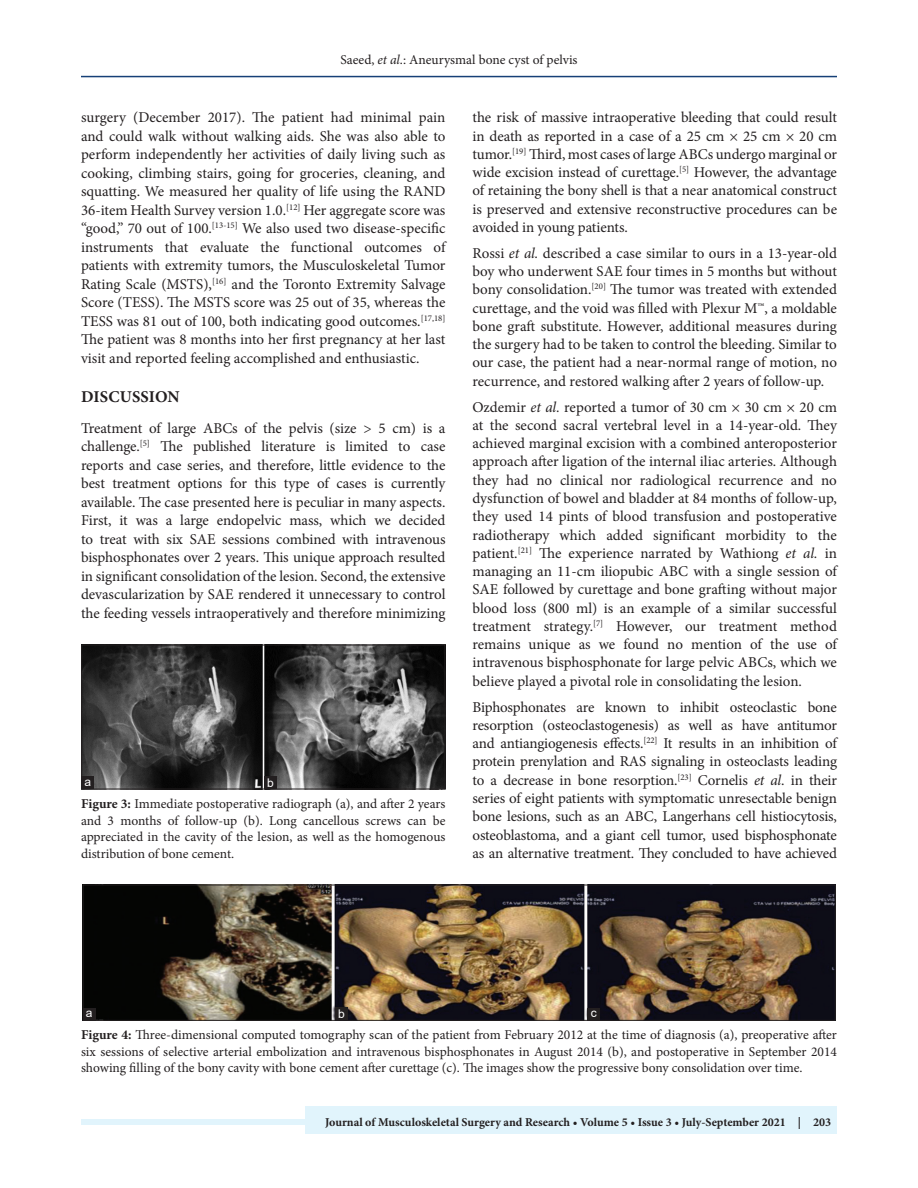
<style>
.page{position:relative;width:918px;height:1188px;background:#fff}
.page>*{position:absolute;margin:0;border:0;box-sizing:border-box;transform-origin:0 0}
.t1{font:700 16.5px "Minion Pro";letter-spacing:.01em;color:#231f20}
.TX{font:15px/18.3px "Minion Pro";letter-spacing:-.005em;color:#231f20;text-align:justify}
.FGC{font:13.5px/16.5px "Minion Pro";letter-spacing:-.005em;color:#231f20;text-align:justify}
.JF{font:700 12px "Minion Pro";color:#231f20}
.LABEL{font:12px "Arial";color:#fff}
.s1{font-style:italic}
.s2{font-weight:700}
</style>
<div class="page">
<hr style="left:81px;top:76px;width:756px;height:1px;background:#164077">
<div style="left:81px;top:1119px;width:756px;height:6px;background:#e1f4fc"></div>
<div style="left:306px;top:1106px;width:531px;height:28px;background:#e1f4fc"></div>
<img style="left:84px;top:647px;width:359px;height:140px">
<div style="left:82px;top:645px;width:363px;height:144px;border:1px solid #231f20"></div>
<div style="left:264px;top:776px;width:13px;height:13px;background:#231f20"></div>
<div style="left:82px;top:776px;width:12px;height:13px;background:#231f20"></div>
<img style="left:85px;top:887px;width:748px;height:132px">
<div style="left:83px;top:885px;width:752px;height:136px;border:1px solid #231f20"></div>
<div style="left:587px;top:1008px;width:13px;height:13px;background:#231f20"></div>
<div style="left:335px;top:1007px;width:13px;height:13px;background:#231f20"></div>
<div style="left:83px;top:1008px;width:13px;height:13px;background:#231f20"></div>
<p class="FGC" style="left:340px;top:51px;width:239px">Saeed, <span class="s1">et al</span>.: Aneurysmal bone cyst of pelvis</p>
<p class="TX" style="left:81px;top:108px;width:366px">surgery (December 2017). The patient had minimal pain and could walk without walking aids. She was also able to perform independently her activities of daily living such as cooking, climbing stairs, going for groceries, cleaning, and squatting. We measured her quality of life using the RAND 36‑item Health Survey version 1.0.<sup>[12]</sup> Her aggregate score was “good,” 70 out of 100.<sup>[13‑15]</sup> We also used two disease‑specific instruments that evaluate the functional outcomes of patients with extremity tumors, the Musculoskeletal Tumor Rating Scale (MSTS),<sup>[16]</sup> and the Toronto Extremity Salvage Score (TESS). The MSTS score was 25 out of 35, whereas the TESS was 81 out of 100, both indicating good outcomes.<sup>[17,18] </sup>The patient was 8 months into her first pregnancy at her last visit and reported feeling accomplished and enthusiastic.</p>
<h1 class="t1" style="left:81px;top:385px;width:100px">DISCUSSION</h1>
<p class="TX" style="left:81px;top:419px;width:366px">Treatment of large ABCs of the pelvis (size &gt; 5 cm) is a challenge.<sup>[5]</sup> The published literature is limited to case reports and case series, and therefore, little evidence to the best treatment options for this type of cases is currently available. The case presented here is peculiar in many aspects.<br>First, it was a large endopelvic mass, which we decided to treat with six SAE sessions combined with intravenous bisphosphonates over 2 years. This unique approach resulted in significant consolidation of the lesion. Second, the extensive devascularization by SAE rendered it unnecessary to control the feeding vessels intraoperatively and therefore minimizing</p>
<p class="LABEL" style="left:85px;top:774px;width:8px">a</p>
<p class="LABEL" style="left:267px;top:775px;width:8px">b</p>
<p class="FGC" style="left:81px;top:796px;width:366px"><span class="s2">Figure 3:</span> Immediate postoperative radiograph (a), and after 2 years and 3 months of follow‑up (b). Long cancellous screws can be appreciated in the cavity of the lesion, as well as the homogenous distribution of bone cement.</p>
<p class="TX" style="left:472px;top:108px;width:366px">the risk of massive intraoperative bleeding that could result in death as reported in a case of a 25 cm × 25 cm × 20 cm tumor.<sup>[19]</sup> Third, most cases of large ABCs undergo marginal or wide excision instead of curettage.<sup>[5]</sup> However, the advantage of retaining the bony shell is that a near anatomical construct is preserved and extensive reconstructive procedures can be avoided in young patients.</p>
<p class="TX" style="left:472px;top:244px;width:366px">Rossi <span class="s1">et al.</span> described a case similar to ours in a 13‑year‑old boy who underwent SAE four times in 5 months but without bony consolidation.<sup>[20]</sup> The tumor was treated with extended curettage, and the void was filled with Plexur M™, a moldable bone graft substitute. However, additional measures during the surgery had to be taken to control the bleeding. Similar to our case, the patient had a near‑normal range of motion, no recurrence, and restored walking after 2 years of follow‑up.</p>
<p class="TX" style="left:472px;top:398px;width:366px">Ozdemir <span class="s1">et al.</span> reported a tumor of 30 cm × 30 cm × 20 cm at the second sacral vertebral level in a 14‑year‑old. They achieved marginal excision with a combined anteroposterior approach after ligation of the internal iliac arteries. Although they had no clinical nor radiological recurrence and no dysfunction of bowel and bladder at 84 months of follow‑up, they used 14 pints of blood transfusion and postoperative radiotherapy which added significant morbidity to the patient.<sup>[21]</sup> The experience narrated by Wathiong <span class="s1">et al.</span> in managing an 11‑cm iliopubic ABC with a single session of SAE followed by curettage and bone grafting without major blood loss (800 ml) is an example of a similar successful treatment strategy.<sup>[7]</sup> However, our treatment method remains unique as we found no mention of the use of intravenous bisphosphonate for large pelvic ABCs, which we believe played a pivotal role in consolidating the lesion.</p>
<p class="TX" style="left:473px;top:698px;width:366px">Biphosphonates are known to inhibit osteoclastic bone resorption (osteoclastogenesis) as well as have antitumor and antiangiogenesis effects.<sup>[22]</sup> It results in an inhibition of protein prenylation and RAS signaling in osteoclasts leading to a decrease in bone resorption.<sup>[23]</sup> Cornelis <span class="s1">et al</span>. in their series of eight patients with symptomatic unresectable benign bone lesions, such as an ABC, Langerhans cell histiocytosis, osteoblastoma, and a giant cell tumor, used bisphosphonate as an alternative treatment. They concluded to have achieved</p>
<p class="LABEL" style="left:86px;top:1005px;width:8px">a</p>
<p class="LABEL" style="left:338px;top:1005px;width:8px">b</p>
<p class="LABEL" style="left:591px;top:1005px;width:7px">c</p>
<p class="FGC" style="left:81px;top:1027px;width:758px"><span class="s2">Figure 4:</span> Three‑dimensional computed tomography scan of the patient from February 2012 at the time of diagnosis (a), preoperative after six sessions of selective arterial embolization and intravenous bisphosphonates in August 2014 (b), and postoperative in September 2014 showing filling of the bony cavity with bone cement after curettage (c). The images show the progressive bony consolidation over time.</p>
<p class="JF" style="left:325px;top:1113px;width:507px">Journal of Musculoskeletal Surgery and Research • Volume 5 • Issue 3 • July-September 2021 | 203</p>
</div>
